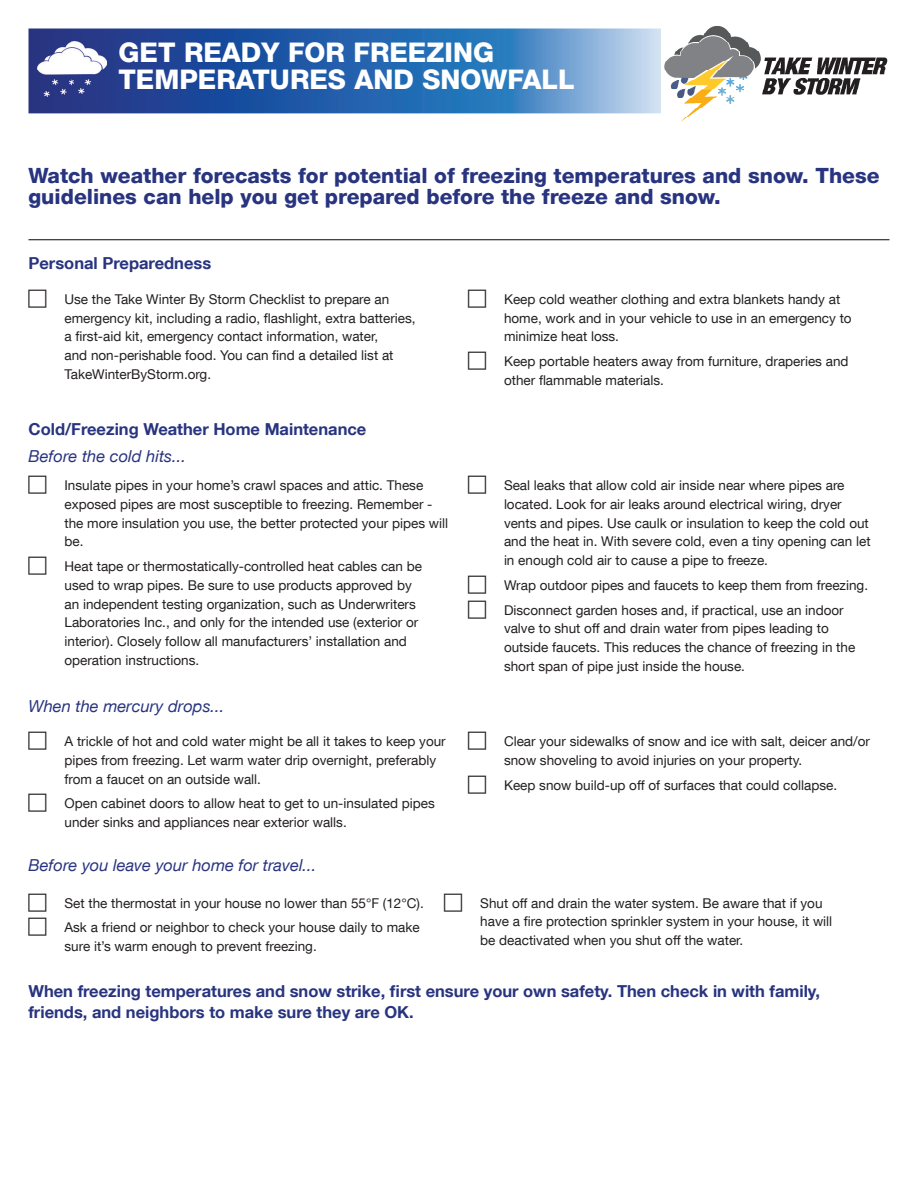
<style>
.page{position:relative;width:918px;height:1188px;background:#fff}
.page>*{position:absolute;margin:0;border:0;box-sizing:border-box;transform-origin:0 0}
.t1{font:800 27px/27px "Helvetica Neue LT Com";color:#fff}
.t2{font:800 21px/21px "Helvetica Neue LT Com";color:#28347f}
.t3{font:700 16.5px/21px "Helvetica Neue LT Com";color:#28347f}
.t4{font:italic 16.5px "Helvetica Neue LT Com";color:#28347f}
.t5{font:13.5px/18.8px "Helvetica Neue LT Com";color:#231f20}
</style>
<div class="page">
<img style="left:28px;top:28px;width:633px;height:85px">
<hr style="left:28px;top:239px;width:862px;height:1px;background:#231f20">
<img style="left:664px;top:26px;width:224px;height:96px">
<img style="left:38px;top:42px;width:68px;height:58px">
<h1 class="t1" style="left:118px;top:39px;width:458px">GET READY FOR FREEZING<br>TEMPERATURES AND SNOWFALL</h1>
<h2 class="t2" style="left:28px;top:165px;width:853px">Watch weather forecasts for potential of freezing temperatures and snow. These guidelines can help you get prepared before the freeze and snow.</h2>
<p class="t3" style="left:28px;top:252px;width:184px">Personal Preparedness</p>
<p class="t5" style="left:64px;top:289px;width:353px">Use the Take Winter By Storm Checklist to prepare an emergency kit, including a radio, flashlight, extra batteries, a first-aid kit, emergency contact information, water,<br>and non-perishable food. You can find a detailed list at TakeWinterByStorm.org.</p>
<p class="t5" style="left:504px;top:289px;width:349px">Keep cold weather clothing and extra blankets handy at home, work and in your vehicle to use in an emergency to minimize heat loss.</p>
<p class="t5" style="left:504px;top:352px;width:346px">Keep portable heaters away from furniture, draperies and other flammable materials.</p>
<p class="t3" style="left:28px;top:419px;width:339px">Cold/Freezing Weather Home Maintenance</p>
<p class="t4" style="left:28px;top:446px;width:159px">Before the cold hits...</p>
<p class="t5" style="left:64px;top:476px;width:385px">Insulate pipes in your home’s crawl spaces and attic. These exposed pipes are most susceptible to freezing. Remember - the more insulation you use, the better protected your pipes will be.</p>
<p class="t5" style="left:64px;top:557px;width:359px">Heat tape or thermostatically-controlled heat cables can be used to wrap pipes. Be sure to use products approved by an independent testing organization, such as Underwriters Laboratories Inc., and only for the intended use (exterior or interior). Closely follow all manufacturers’ installation and operation instructions.</p>
<p class="t4" style="left:28px;top:696px;width:197px">When the mercury drops...</p>
<p class="t5" style="left:64px;top:732px;width:383px">A trickle of hot and cold water might be all it takes to keep your pipes from freezing. Let warm water drip overnight, preferably from a faucet on an outside wall.</p>
<p class="t5" style="left:64px;top:794px;width:372px">Open cabinet doors to allow heat to get to un-insulated pipes under sinks and appliances near exterior walls.</p>
<p class="t4" style="left:28px;top:855px;width:289px">Before you leave your home for travel...</p>
<p class="t5" style="left:64px;top:890px;width:361px;line-height:24.8px">Set the thermostat in your house no lower than 55°F (12°C).<br>Ask a friend or neighbor to check your house daily to make</p>
<p class="t5" style="left:64px;top:937px;width:254px">sure it’s warm enough to prevent freezing.</p>
<p class="t5" style="left:504px;top:476px;width:368px">Seal leaks that allow cold air inside near where pipes are located. Look for air leaks around electrical wiring, dryer vents and pipes. Use caulk or insulation to keep the cold out and the heat in. With severe cold, even a tiny opening can let in enough cold air to cause a pipe to freeze.</p>
<p class="t5" style="left:504px;top:572px;width:366px;line-height:24.8px">Wrap outdoor pipes and faucets to keep them from freezing.<br>Disconnect garden hoses and, if practical, use an indoor</p>
<p class="t5" style="left:504px;top:619px;width:353px">valve to shut off and drain water from pipes leading to outside faucets. This reduces the chance of freezing in the short span of pipe just inside the house.</p>
<p class="t5" style="left:504px;top:732px;width:367px">Clear your sidewalks of snow and ice with salt, deicer and/or snow shoveling to avoid injuries on your property.</p>
<p class="t5" style="left:504px;top:775px;width:335px">Keep snow build-up off of surfaces that could collapse.</p>
<p class="t5" style="left:480px;top:893px;width:354px">Shut off and drain the water system. Be aware that if you have a fire protection sprinkler system in your house, it will be deactivated when you shut off the water.</p>
<p class="t3" style="left:28px;top:981px;width:793px">When freezing temperatures and snow strike, first ensure your own safety. Then check in with family, friends, and neighbors to make sure they are OK.</p>
</div>
